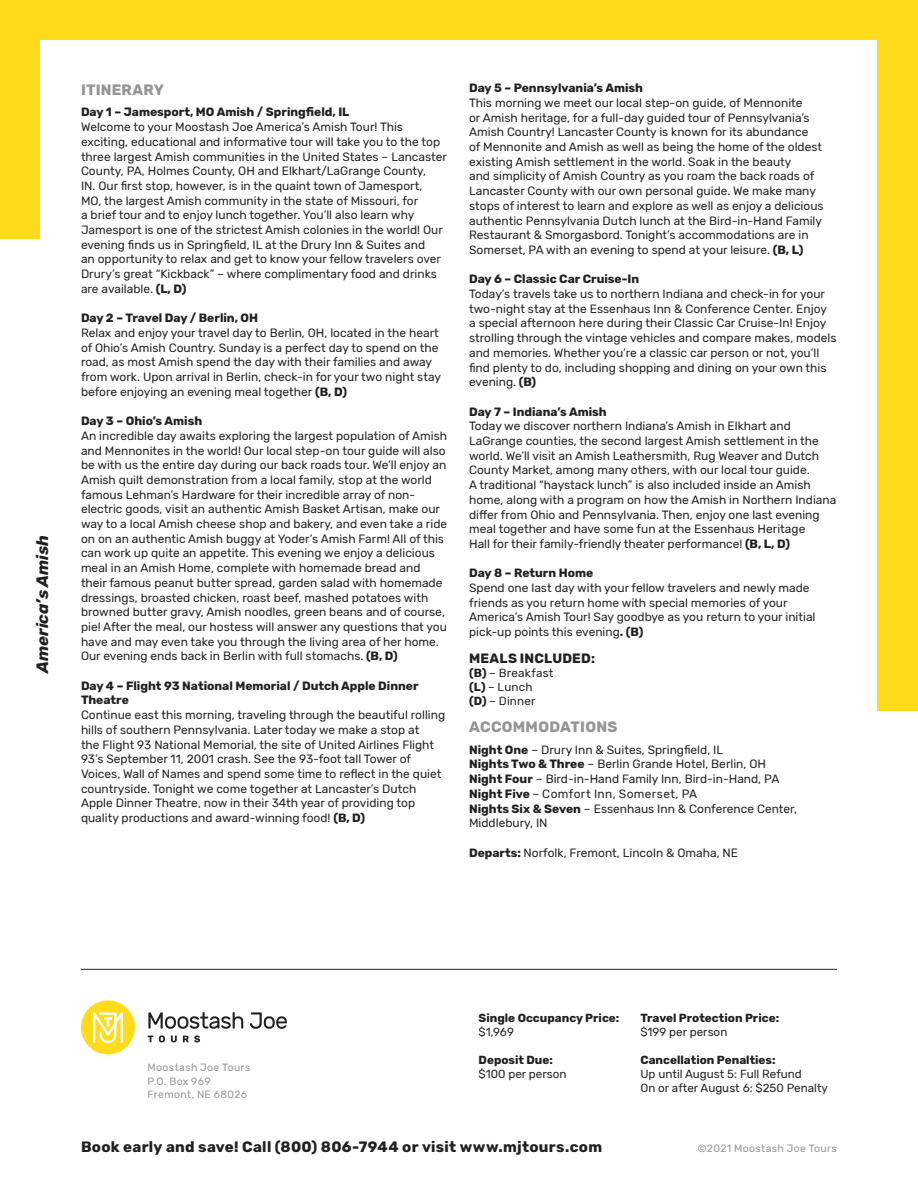
<style>
.page{position:relative;width:918px;height:1188px;background:#fff}
.page>*{position:absolute;margin:0;border:0;box-sizing:border-box;transform-origin:0 0}
.t1{font:italic 700 16.5px "Rubik";color:#231f20}
.t2{font:700 15px "Rubik";letter-spacing:.02em;color:#231f20}
.t3{font:700 15px "Rubik";letter-spacing:.015em;color:#939598}
.t4{font:700 13.5px "Rubik";letter-spacing:.01em;color:#231f20}
.t5{font:12px/14.7px "Rubik";color:#231f20}
.t6{font:700 12px/14.7px "Rubik";color:#231f20}
.t7{font:11.7px/13.8px "Rubik";color:#231f20}
.t8{font:700 11.7px "Rubik";color:#231f20}
.t9{font:10.5px/13.5px "Rubik";letter-spacing:.03em;color:#939598}
.s1{font-weight:700}
</style>
<div class="page">
<div style="left:0;top:0;width:918px;height:238px;background:#ffdb1b"></div>
<div style="left:40px;top:40px;width:838px;height:1067px;background:#fff"></div>
<div style="left:878px;top:0;width:40px;height:711px;background:#ffdb1b"></div>
<svg style="left:148px;top:1012px;width:95px;height:17px"></svg>
<svg style="left:250px;top:1012px;width:37px;height:17px"></svg>
<svg style="left:148px;top:1036px;width:5px;height:6px"></svg>
<svg style="left:159px;top:1035px;width:6px;height:7px"></svg>
<svg style="left:171px;top:1036px;width:6px;height:6px"></svg>
<svg style="left:183px;top:1035px;width:17px;height:7px"></svg>
<div style="left:81px;top:1000px;width:54px;height:54px;background:#ffdb1b;border-radius:50%"></div>
<svg style="left:93px;top:1012px;width:30px;height:31px"></svg>
<hr style="left:81px;top:969px;width:756px;height:1px;background:#231f20">
<h1 class="t1" style="left:33px;top:673px;width:139px;rotate:-90deg">America’s Amish</h1>
<p class="t3" style="left:81px;top:81px;width:85px">ITINERARY</p>
<p class="t6" style="left:81px;top:105px;width:270px">Day 1 – Jamesport, MO Amish / Springfield, IL</p>
<p class="t5" style="left:81px;top:120px;width:368px">Welcome to your Moostash Joe America’s Amish Tour! This exciting, educational and informative tour will take you to the top three largest Amish communities in the United States – Lancaster County, PA, Holmes County, OH and Elkhart/LaGrange County,<br>IN. Our first stop, however, is in the quaint town of Jamesport,<br>MO, the largest Amish community in the state of Missouri, for<br>a brief tour and to enjoy lunch together. You’ll also learn why Jamesport is one of the strictest Amish colonies in the world! Our evening finds us in Springfield, IL at the Drury Inn &amp; Suites and<br>an opportunity to relax and get to know your fellow travelers over Drury’s great “Kickback” – where complimentary food and drinks are available. <span class="s1">(L, D)</span></p>
<p class="t6" style="left:81px;top:311px;width:179px">Day 2 – Travel Day / Berlin, OH</p>
<p class="t5" style="left:81px;top:326px;width:362px">Relax and enjoy your travel day to Berlin, OH, located in the heart of Ohio’s Amish Country. Sunday is a perfect day to spend on the road, as most Amish spend the day with their families and away from work. Upon arrival in Berlin, check-in for your two night stay before enjoying an evening meal together <span class="s1">(B, D)</span></p>
<p class="t6" style="left:81px;top:414px;width:123px">Day 3 – Ohio’s Amish</p>
<p class="t5" style="left:81px;top:429px;width:368px">An incredible day awaits exploring the largest population of Amish and Mennonites in the world! Our local step-on tour guide will also be with us the entire day during our back roads tour. We’ll enjoy an Amish quilt demonstration from a local family, stop at the world famous Lehman’s Hardware for their incredible array of non&shy;electric goods, visit an authentic Amish Basket Artisan, make our way to a local Amish cheese shop and bakery, and even take a ride on on an authentic Amish buggy at Yoder’s Amish Farm! All of this can work up quite an appetite. This evening we enjoy a delicious meal in an Amish Home, complete with homemade bread and their famous peanut butter spread, garden salad with homemade dressings, broasted chicken, roast beef, mashed potatoes with browned butter gravy, Amish noodles, green beans and of course, pie! After the meal, our hostess will answer any questions that you have and may even take you through the living area of her home.<br>Our evening ends back in Berlin with full stomachs. <span class="s1">(B, D)</span></p>
<p class="t6" style="left:81px;top:679px;width:339px">Day 4 – Flight 93 National Memorial / Dutch Apple Dinner<br>Theatre</p>
<p class="t5" style="left:81px;top:708px;width:366px">Continue east this morning, traveling through the beautiful rolling hills of southern Pennsylvania. Later today we make a stop at<br>the Flight 93 National Memorial, the site of United Airlines Flight 93’s September 11, 2001 crash. See the 93-foot tall Tower of Voices, Wall of Names and spend some time to reflect in the quiet countryside. Tonight we come together at Lancaster’s Dutch Apple Dinner Theatre, now in their 34th year of providing top quality productions and award-winning food! <span class="s1">(B, D)</span></p>
<p class="t6" style="left:469px;top:81px;width:176px">Day 5 – Pennsylvania’s Amish</p>
<p class="t5" style="left:469px;top:96px;width:356px">This morning we meet our local step-on guide, of Mennonite<br>or Amish heritage, for a full-day guided tour of Pennsylvania’s Amish Country! Lancaster County is known for its abundance<br>of Mennonite and Amish as well as being the home of the oldest existing Amish settlement in the world. Soak in the beauty<br>and simplicity of Amish Country as you roam the back roads of Lancaster County with our own personal guide. We make many stops of interest to learn and explore as well as enjoy a delicious authentic Pennsylvania Dutch lunch at the Bird-in-Hand Family Restaurant &amp; Smorgasbord. Tonight’s accommodations are in Somerset, PA with an evening to spend at your leisure. <span class="s1">(B, L)</span></p>
<p class="t6" style="left:469px;top:272px;width:172px">Day 6 – Classic Car Cruise-In</p>
<p class="t5" style="left:469px;top:287px;width:369px">Today’s travels take us to northern Indiana and check-in for your two-night stay at the Essenhaus Inn &amp; Conference Center. Enjoy<br>a special afternoon here during their Classic Car Cruise-In! Enjoy strolling through the vintage vehicles and compare makes, models and memories. Whether you’re a classic car person or not, you’ll find plenty to do, including shopping and dining on your own this evening. <span class="s1">(B)</span></p>
<p class="t6" style="left:469px;top:404px;width:139px">Day 7 – Indiana’s Amish</p>
<p class="t5" style="left:469px;top:419px;width:369px">Today we discover northern Indiana’s Amish in Elkhart and LaGrange counties, the second largest Amish settlement in the world. We’ll visit an Amish Leathersmith, Rug Weaver and Dutch County Market, among many others, with our local tour guide.<br>A traditional “haystack lunch” is also included inside an Amish home, along with a program on how the Amish in Northern Indiana differ from Ohio and Pennsylvania. Then, enjoy one last evening meal together and have some fun at the Essenhaus Heritage<br>Hall for their family-friendly theater performance! <span class="s1">(B, L, D)</span></p>
<p class="t6" style="left:469px;top:566px;width:126px">Day 8 – Return Home</p>
<p class="t5" style="left:469px;top:581px;width:348px">Spend one last day with your fellow travelers and newly made friends as you return home with special memories of your America’s Amish Tour! Say goodbye as you return to your initial pick-up points this evening<span class="s1">. (B)</span></p>
<p class="t4" style="left:469px;top:651px;width:127px">MEALS INCLUDED:</p>
<p class="t7" style="left:469px;top:667px;width:86px"><span class="s1">(B)</span> – Breakfast <span class="s1">(L)</span> – Lunch<br><span class="s1">(D)</span> – Dinner</p>
<p class="t3" style="left:469px;top:718px;width:150px">ACCOMMODATIONS</p>
<p class="t5" style="left:469px;top:743px;width:329px"><span class="s1">Night One</span> – Drury Inn &amp; Suites, Springfield, IL<br><span class="s1">Nights Two &amp; Three</span> – Berlin Grande Hotel, Berlin, OH <span class="s1">Night Four</span> – Bird-in-Hand Family Inn, Bird-in-Hand, PA <span class="s1">Night Five</span> – Comfort Inn, Somerset, PA<br><span class="s1">Nights Six &amp; Seven</span> – Essenhaus Inn &amp; Conference Center, Middlebury, IN</p>
<p class="t5" style="left:469px;top:845px;width:271px"><span class="s1">Departs:</span> Norfolk, Fremont, Lincoln &amp; Omaha, NE</p>
<p class="t9" style="left:148px;top:1061px;width:104px">Moostash Joe Tours<br>P.O. Box 969<br>Fremont, NE 68026</p>
<p class="t8" style="left:479px;top:1011px;width:142px">Single Occupancy Price:</p>
<p class="t7" style="left:479px;top:1025px;width:37px">$1,969</p>
<p class="t8" style="left:479px;top:1053px;width:76px">Deposit Due:</p>
<p class="t7" style="left:479px;top:1067px;width:89px">$100 per person</p>
<p class="t2" style="left:81px;top:1138px;width:523px">Book early and save! Call (800) 806-7944 or visit www.mjtours.com</p>
<p class="t8" style="left:640px;top:1011px;width:140px">Travel Protection Price:</p>
<p class="t7" style="left:640px;top:1025px;width:88px">$199 per person</p>
<p class="t8" style="left:640px;top:1053px;width:137px">Cancellation Penalties:</p>
<p class="t7" style="left:640px;top:1067px;width:189px">Up until August 5: Full Refund<br>On or after August 6: $250 Penalty</p>
<p class="t9" style="left:698px;top:1142px;width:141px">©2021 Moostash Joe Tours</p>
</div>
